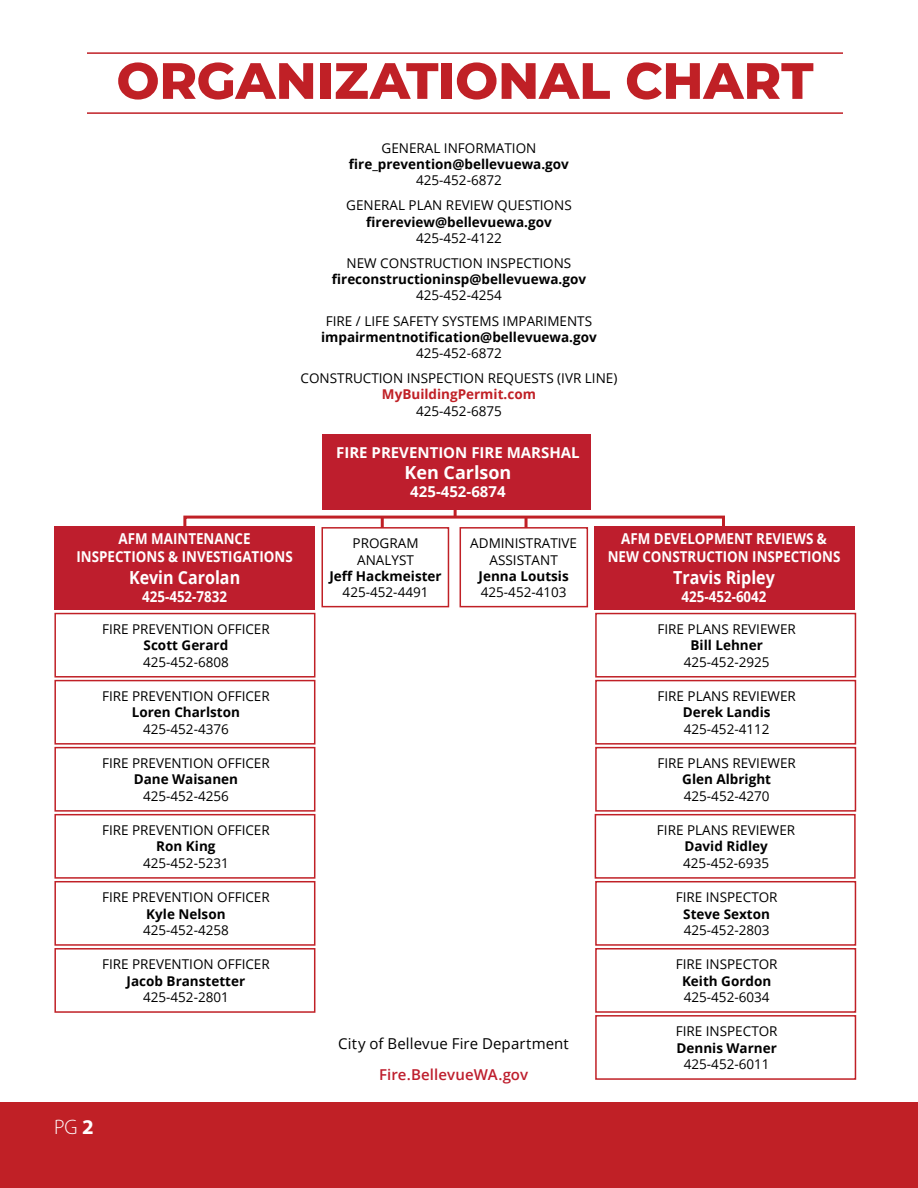
<style>
.page{position:relative;width:918px;height:1188px;background:#fff}
.page>*{position:absolute;margin:0;border:0;box-sizing:border-box;transform-origin:0 0}
.t1{font:800 51px "Montserrat";color:#c02026}
.t2{font:300 21px "Myriad Pro";color:#fff}
.t3{font:700 18px "Open Sans";color:#fff;scale:.89 1}
.t4{font:700 18px "Open Sans";color:#fff}
.t5{font:700 15px/18px "Open Sans";color:#fff;text-align:center;scale:.89 1}
.t6{font:700 15px "Open Sans";color:#fff}
.t7{font:15px "Open Sans";letter-spacing:.005em;color:#000}
.t8{font:600 15px "Open Sans";letter-spacing:.005em;color:#be1e2d}
.t9{font:13.5px/25.2px "Open Sans";color:#000;text-align:center}
.t10{font:700 13.5px "Open Sans";color:#000}
.t11{font:700 13.5px "Open Sans";color:#c02026}
.s1{font-weight:700}
</style>
<div class="page">
<div style="left:0;top:1102px;width:918px;height:86px;background:#c02026"></div>
<hr style="left:87px;top:52px;width:756px;height:2px;background:#c02026">
<hr style="left:87px;top:112px;width:756px;height:2px;background:#c02026">
<hr style="left:454px;top:479px;width:3px;height:38px;background:#c02026">
<svg style="left:183px;top:514px;width:542px;height:57px"></svg>
<div style="left:322px;top:435px;width:269px;height:75px;background:#be1e2d"></div>
<div style="left:460px;top:528px;width:127px;height:79px;background:#fff"></div>
<div style="left:460px;top:527px;width:128px;height:80px;border:2px solid #c02026"></div>
<div style="left:54px;top:613px;width:261px;height:65px;border:2px solid #c02026"></div>
<div style="left:54px;top:680px;width:261px;height:65px;border:2px solid #c02026"></div>
<div style="left:54px;top:747px;width:261px;height:65px;border:2px solid #c02026"></div>
<div style="left:54px;top:814px;width:261px;height:65px;border:2px solid #c02026"></div>
<div style="left:54px;top:881px;width:261px;height:65px;border:2px solid #c02026"></div>
<div style="left:595px;top:814px;width:261px;height:65px;border:2px solid #c02026"></div>
<div style="left:54px;top:948px;width:261px;height:65px;border:2px solid #c02026"></div>
<div style="left:595px;top:613px;width:261px;height:65px;border:2px solid #c02026"></div>
<div style="left:595px;top:680px;width:261px;height:65px;border:2px solid #c02026"></div>
<div style="left:595px;top:747px;width:261px;height:65px;border:2px solid #c02026"></div>
<div style="left:595px;top:881px;width:261px;height:65px;border:2px solid #c02026"></div>
<div style="left:595px;top:1015px;width:261px;height:65px;border:2px solid #c02026"></div>
<div style="left:595px;top:948px;width:261px;height:65px;border:2px solid #c02026"></div>
<div style="left:55px;top:526px;width:260px;height:83px;background:#be1e2d"></div>
<div style="left:594px;top:526px;width:260px;height:83px;background:#be1e2d"></div>
<div style="left:322px;top:528px;width:126px;height:79px;background:#fff"></div>
<div style="left:322px;top:527px;width:127px;height:80px;border:2px solid #c02026"></div>
<h1 class="t1" style="left:116px;top:43px;width:699px">ORGANIZATIONAL CHART</h1>
<p class="t9" style="left:382px;top:135px;width:156px">GENERAL INFORMATION</p>
<p class="t10" style="left:349px;top:154px;width:221px">fire_prevention@bellevuewa.gov</p>
<p class="t9" style="left:346px;top:167px;width:227px">425-452-6872<br>GENERAL PLAN REVIEW QUESTIONS</p>
<p class="t10" style="left:366px;top:212px;width:187px">firereview@bellevuewa.gov</p>
<p class="t9" style="left:347px;top:225px;width:226px">425-452-4122<br>NEW CONSTRUCTION INSPECTIONS</p>
<p class="t10" style="left:332px;top:270px;width:256px">fireconstructioninsp@bellevuewa.gov</p>
<p class="t9" style="left:326px;top:282px;width:268px">425-452-4254<br>FIRE / LIFE SAFETY SYSTEMS IMPARIMENTS</p>
<p class="t10" style="left:321px;top:327px;width:277px">impairmentnotification@bellevuewa.gov</p>
<p class="t9" style="left:301px;top:340px;width:318px">425-452-6872<br>CONSTRUCTION INSPECTION REQUESTS (IVR LINE)</p>
<p class="t11" style="left:382px;top:385px;width:155px">MyBuildingPermit.com</p>
<p class="t9" style="left:416px;top:398px;width:87px">425-452-6875</p>
<p class="t5" style="left:77px;top:529px;width:244px">AFM MAINTENANCE<br>INSPECTIONS &amp; INVESTIGATIONS</p>
<h3 class="t3" style="left:129px;top:564px;width:126px">Kevin Carolan</h3>
<p class="t5" style="left:142px;top:587px;width:97px">425-452-7832</p>
<p class="t9" style="left:102px;top:616px;width:169px">FIRE PREVENTION OFFICER</p>
<p class="t10" style="left:144px;top:636px;width:86px">Scott Gerard</p>
<p class="t9" style="left:143px;top:649px;width:87px">425-452-6808</p>
<p class="t9" style="left:102px;top:683px;width:169px">FIRE PREVENTION OFFICER</p>
<p class="t10" style="left:132px;top:703px;width:110px">Loren Charlston</p>
<p class="t9" style="left:143px;top:716px;width:87px">425-452-4376</p>
<p class="t9" style="left:102px;top:750px;width:169px">FIRE PREVENTION OFFICER</p>
<p class="t10" style="left:134px;top:770px;width:106px">Dane Waisanen</p>
<p class="t9" style="left:143px;top:783px;width:87px">425-452-4256</p>
<p class="t9" style="left:102px;top:817px;width:169px">FIRE PREVENTION OFFICER</p>
<p class="t10" style="left:156px;top:837px;width:61px">Ron King</p>
<p class="t9" style="left:143px;top:850px;width:87px">425-452-5231</p>
<p class="t9" style="left:102px;top:884px;width:169px">FIRE PREVENTION OFFICER</p>
<p class="t10" style="left:146px;top:904px;width:81px">Kyle Nelson</p>
<p class="t9" style="left:143px;top:917px;width:87px">425-452-4258</p>
<p class="t9" style="left:102px;top:952px;width:169px">FIRE PREVENTION OFFICER</p>
<p class="t10" style="left:127px;top:971px;width:120px">Jacob Branstetter</p>
<p class="t9" style="left:143px;top:984px;width:87px">425-452-2801</p>
<h2 class="t2" style="left:54px;top:1114px;width:41px">PG <span class="s1">2</span></h2>
<p class="t6" style="left:336px;top:442px;width:245px">FIRE PREVENTION FIRE MARSHAL</p>
<h3 class="t4" style="left:404px;top:460px;width:109px">Ken Carlson</h3>
<p class="t6" style="left:410px;top:481px;width:97px">425-452-6874</p>
<p class="t9" style="left:353px;top:535px;width:67px;line-height:16.2px">PROGRAM<br>ANALYST</p>
<p class="t10" style="left:329px;top:566px;width:114px">Jeff Hackmeister</p>
<p class="t9" style="left:343px;top:579px;width:87px">425-452-4491</p>
<p class="t9" style="left:470px;top:535px;width:108px;line-height:16.2px">ADMINISTRATIVE<br>ASSISTANT</p>
<p class="t10" style="left:479px;top:566px;width:92px">Jenna Loutsis</p>
<p class="t9" style="left:481px;top:579px;width:87px">425-452-4103</p>
<p class="t7" style="left:338px;top:1033px;width:232px">City of Bellevue Fire Department</p>
<p class="t8" style="left:379px;top:1064px;width:151px">Fire.BellevueWA.gov</p>
<p class="t5" style="left:608px;top:529px;width:263px">AFM DEVELOPMENT REVIEWS &amp;<br>NEW CONSTRUCTION INSPECTIONS</p>
<h3 class="t3" style="left:673px;top:564px;width:116px">Travis Ripley</h3>
<p class="t5" style="left:682px;top:587px;width:97px">425-452-6042</p>
<p class="t9" style="left:658px;top:616px;width:140px">FIRE PLANS REVIEWER</p>
<p class="t10" style="left:691px;top:636px;width:74px">Bill Lehner</p>
<p class="t9" style="left:684px;top:649px;width:87px">425-452-2925</p>
<p class="t9" style="left:658px;top:683px;width:140px">FIRE PLANS REVIEWER</p>
<p class="t10" style="left:683px;top:703px;width:89px">Derek Landis</p>
<p class="t9" style="left:684px;top:716px;width:87px">425-452-4112</p>
<p class="t9" style="left:658px;top:750px;width:140px">FIRE PLANS REVIEWER</p>
<p class="t10" style="left:682px;top:770px;width:90px">Glen Albright</p>
<p class="t9" style="left:684px;top:783px;width:87px">425-452-4270</p>
<p class="t9" style="left:657px;top:817px;width:140px">FIRE PLANS REVIEWER</p>
<p class="t10" style="left:684px;top:837px;width:85px">David Ridley</p>
<p class="t9" style="left:683px;top:850px;width:87px">425-452-6935</p>
<p class="t9" style="left:676px;top:884px;width:103px">FIRE INSPECTOR</p>
<p class="t10" style="left:683px;top:904px;width:88px">Steve Sexton</p>
<p class="t9" style="left:684px;top:917px;width:87px">425-452-2803</p>
<p class="t9" style="left:676px;top:952px;width:103px">FIRE INSPECTOR</p>
<p class="t10" style="left:682px;top:971px;width:91px">Keith Gordon</p>
<p class="t9" style="left:684px;top:984px;width:87px">425-452-6034</p>
<p class="t9" style="left:676px;top:1019px;width:103px">FIRE INSPECTOR</p>
<p class="t10" style="left:677px;top:1038px;width:102px">Dennis Warner</p>
<p class="t9" style="left:684px;top:1051px;width:87px">425-452-6011</p>
</div>
